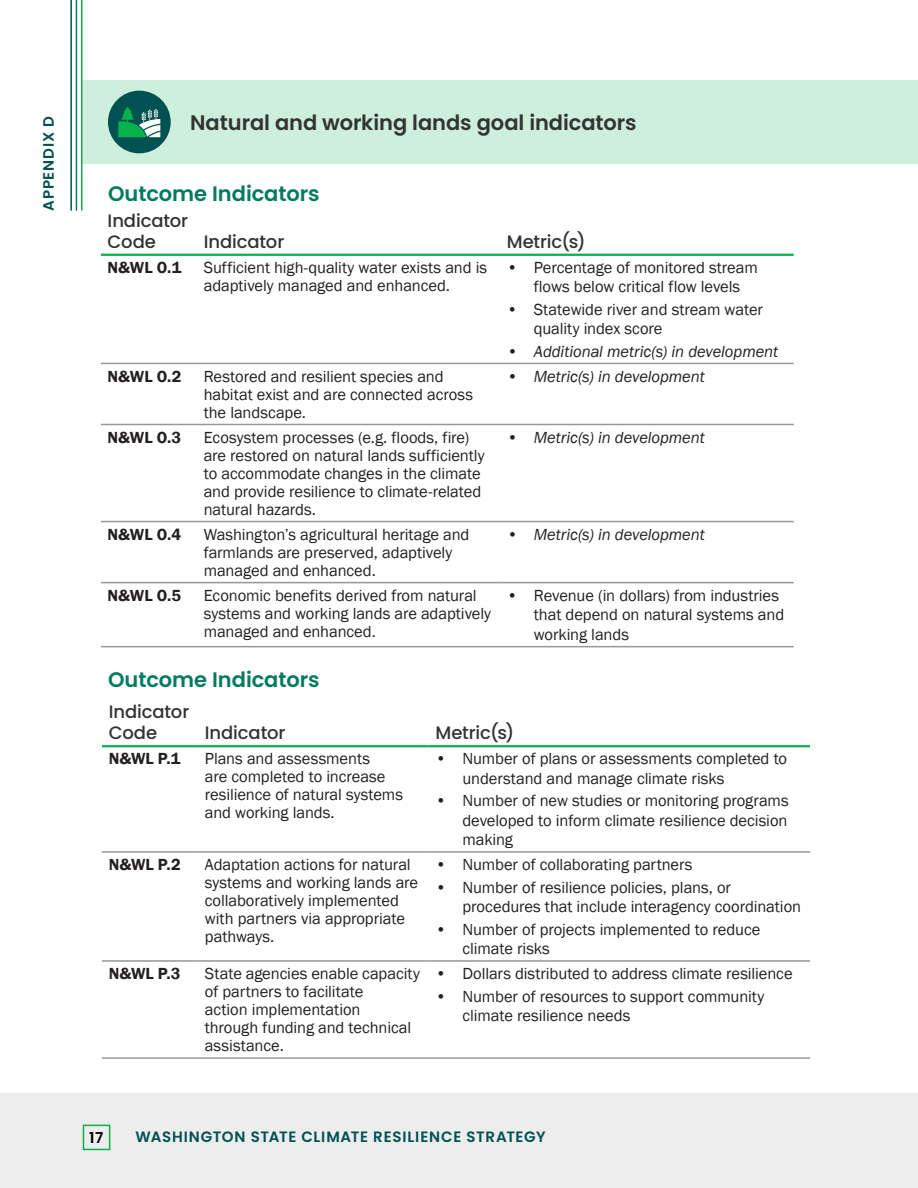
<style>
.page{position:relative;width:918px;height:1188px;background:#fff}
.page>*{position:absolute;margin:0;border:0;box-sizing:border-box;transform-origin:0 0}
.Heading_3{font:600 21px "Poppins";letter-spacing:-.005em;color:#333}
.Heading_4{font:600 21px "Poppins";letter-spacing:-.005em;color:#027b5f}
.Heading_5{font:500 18px/21px "Poppins";letter-spacing:-.005em;color:#333}
.Paragraph__strategies{font:16.5px/18px "Franklin Gothic";letter-spacing:-.005em;color:#231f20}
.t1{font:italic 16.5px "Franklin Gothic";letter-spacing:-.005em;color:#231f20}
.Paragraph{font:600 16.5px "Franklin Gothic";color:#231f20}
.t2{font:600 15px "Poppins";letter-spacing:.05em;color:#005151}
.t3{font:600 15px "Poppins";color:#000}
</style>
<div class="page">
<hr style="left:101px;top:254px;width:96px;height:2px;background:#07b14c">
<hr style="left:197px;top:254px;width:303px;height:2px;background:#07b14c">
<hr style="left:500px;top:254px;width:294px;height:2px;background:#07b14c">
<hr style="left:101px;top:363px;width:96px;height:1px;background:#979797">
<hr style="left:197px;top:363px;width:303px;height:1px;background:#979797">
<hr style="left:500px;top:363px;width:294px;height:1px;background:#979797">
<hr style="left:101px;top:424px;width:96px;height:1px;background:#979797">
<hr style="left:197px;top:424px;width:303px;height:1px;background:#979797">
<hr style="left:500px;top:424px;width:294px;height:1px;background:#979797">
<hr style="left:101px;top:521px;width:96px;height:1px;background:#979797">
<hr style="left:197px;top:521px;width:303px;height:1px;background:#979797">
<hr style="left:500px;top:521px;width:294px;height:1px;background:#979797">
<hr style="left:101px;top:582px;width:96px;height:1px;background:#979797">
<hr style="left:197px;top:582px;width:303px;height:1px;background:#979797">
<hr style="left:500px;top:582px;width:294px;height:1px;background:#979797">
<hr style="left:101px;top:646px;width:96px;height:1px;background:#979797">
<hr style="left:197px;top:646px;width:303px;height:1px;background:#979797">
<hr style="left:500px;top:646px;width:294px;height:1px;background:#979797">
<hr style="left:102px;top:745px;width:96px;height:2px;background:#07b14c">
<hr style="left:198px;top:745px;width:231px;height:2px;background:#07b14c">
<hr style="left:429px;top:745px;width:381px;height:2px;background:#07b14c">
<hr style="left:102px;top:851px;width:96px;height:2px;background:#979797">
<hr style="left:198px;top:851px;width:231px;height:2px;background:#979797">
<hr style="left:429px;top:851px;width:381px;height:2px;background:#979797">
<hr style="left:102px;top:960px;width:96px;height:2px;background:#979797">
<hr style="left:198px;top:960px;width:231px;height:2px;background:#979797">
<hr style="left:429px;top:960px;width:381px;height:2px;background:#979797">
<hr style="left:102px;top:1057px;width:96px;height:2px;background:#979797">
<hr style="left:198px;top:1057px;width:231px;height:2px;background:#979797">
<hr style="left:429px;top:1057px;width:381px;height:2px;background:#979797">
<div style="left:82px;top:80px;width:836px;height:84px;background:#cdefdb"></div>
<div style="left:108px;top:91px;width:63px;height:62px;background:#005151;border-radius:50%"></div>
<svg style="left:118px;top:107px;width:42px;height:30px"></svg>
<div style="left:0;top:1094px;width:918px;height:94px;background:#ededed"></div>
<svg style="left:82px;top:1124px;width:29px;height:27px"></svg>
<hr style="left:70px;top:0;width:2px;height:211px;background:#005151">
<hr style="left:76px;top:0;width:1px;height:211px;background:#027b5f">
<hr style="left:81px;top:0;width:1px;height:211px;background:#07b14c">
<p class="t2" style="left:40px;top:211px;width:96px;rotate:-90deg">APPENDIX D</p>
<h3 class="Heading_3" style="left:190px;top:111px;width:448px">Natural and working lands goal indicators</h3>
<h4 class="Heading_4" style="left:108px;top:182px;width:213px">Outcome Indicators</h4>
<h5 class="Heading_5" style="left:108px;top:210px;width:82px">Indicator<br>Code</h5>
<h5 class="Heading_5" style="left:204px;top:231px;width:82px">Indicator</h5>
<h5 class="Heading_5" style="left:507px;top:231px;width:80px">Metric(s)</h5>
<p class="Paragraph" style="left:108px;top:257px;width:75px">N&amp;WL O.1</p>
<p class="Paragraph__strategies" style="left:204px;top:259px;width:285px">Sufficient high-quality water exists and is adaptively managed and enhanced.</p>
<p class="Paragraph__strategies" style="left:507px;top:258px;width:253px;line-height:19.5px;text-align:center">• Percentage of monitored stream flows below critical flow levels</p>
<p class="Paragraph__strategies" style="left:534px;top:300px;width:231px;line-height:19.5px;text-indent:-27px">• Statewide river and stream water quality index score</p>
<p class="t1" style="left:507px;top:341px;width:273px">• Additional metric(s) in development</p>
<p class="Paragraph" style="left:108px;top:366px;width:75px">N&amp;WL O.2</p>
<p class="Paragraph__strategies" style="left:204px;top:368px;width:271px">Restored and resilient species and habitat exist and are connected across the landscape.</p>
<p class="t1" style="left:507px;top:366px;width:199px">• Metric(s) in development</p>
<p class="Paragraph" style="left:108px;top:427px;width:75px">N&amp;WL O.3</p>
<p class="Paragraph__strategies" style="left:204px;top:429px;width:282px">Ecosystem processes (e.g. floods, fire) are restored on natural lands sufficiently to accommodate changes in the climate and provide resilience to climate-related natural hazards.</p>
<p class="t1" style="left:507px;top:427px;width:199px">• Metric(s) in development</p>
<p class="Paragraph" style="left:108px;top:524px;width:75px">N&amp;WL O.4</p>
<p class="Paragraph__strategies" style="left:204px;top:526px;width:267px">Washington’s agricultural heritage and farmlands are preserved, adaptively managed and enhanced.</p>
<p class="t1" style="left:507px;top:524px;width:199px">• Metric(s) in development</p>
<p class="Paragraph" style="left:108px;top:585px;width:75px">N&amp;WL O.5</p>
<p class="Paragraph__strategies" style="left:204px;top:587px;width:289px">Economic benefits derived from natural systems and working lands are adaptively managed and enhanced.</p>
<p class="Paragraph__strategies" style="left:534px;top:586px;width:252px;line-height:19.5px;text-indent:-27px">• Revenue (in dollars) from industries that depend on natural systems and working lands</p>
<h4 class="Heading_4" style="left:108px;top:668px;width:213px">Outcome Indicators</h4>
<h5 class="Heading_5" style="left:109px;top:702px;width:82px">Indicator<br>Code</h5>
<h5 class="Heading_5" style="left:205px;top:723px;width:82px">Indicator</h5>
<h5 class="Heading_5" style="left:436px;top:723px;width:80px">Metric(s)</h5>
<p class="Paragraph" style="left:109px;top:748px;width:73px">N&amp;WL P.1</p>
<p class="Paragraph__strategies" style="left:205px;top:750px;width:200px">Plans and assessments<br>are completed to increase resilience of natural systems and working lands.</p>
<p class="Paragraph__strategies" style="left:463px;top:749px;width:326px;line-height:19.5px;text-indent:-27px">• Number of plans or assessments completed to understand and manage climate risks</p>
<p class="Paragraph__strategies" style="left:463px;top:791px;width:328px;line-height:19.5px;text-align:justify;text-indent:-27px">• Number of new studies or monitoring programs developed to inform climate resilience decision making</p>
<p class="Paragraph" style="left:109px;top:855px;width:74px">N&amp;WL P.2</p>
<p class="Paragraph__strategies" style="left:205px;top:856px;width:215px">Adaptation actions for natural systems and working lands are collaboratively implemented with partners via appropriate pathways.</p>
<p class="Paragraph__strategies" style="left:436px;top:856px;width:258px">• Number of collaborating partners</p>
<p class="Paragraph__strategies" style="left:463px;top:878px;width:340px;line-height:19.5px;text-indent:-27px">• Number of resilience policies, plans, or procedures that include interagency coordination</p>
<p class="Paragraph__strategies" style="left:463px;top:920px;width:300px;line-height:19.5px;text-indent:-27px">• Number of projects implemented to reduce climate risks</p>
<p class="Paragraph" style="left:109px;top:964px;width:73px">N&amp;WL P.3</p>
<p class="Paragraph__strategies" style="left:205px;top:965px;width:216px">State agencies enable capacity of partners to facilitate<br>action implementation<br>through funding and technical assistance.</p>
<p class="Paragraph__strategies" style="left:436px;top:965px;width:359px">• Dollars distributed to address climate resilience</p>
<p class="Paragraph__strategies" style="left:463px;top:987px;width:303px;line-height:19.5px;text-indent:-27px">• Number of resources to support community climate resilience needs</p>
<p class="t3" style="left:89px;top:1129px;width:16px">17</p>
<p class="t2" style="left:135px;top:1128px;width:412px">WASHINGTON STATE CLIMATE RESILIENCE STRATEGY</p>
</div>
